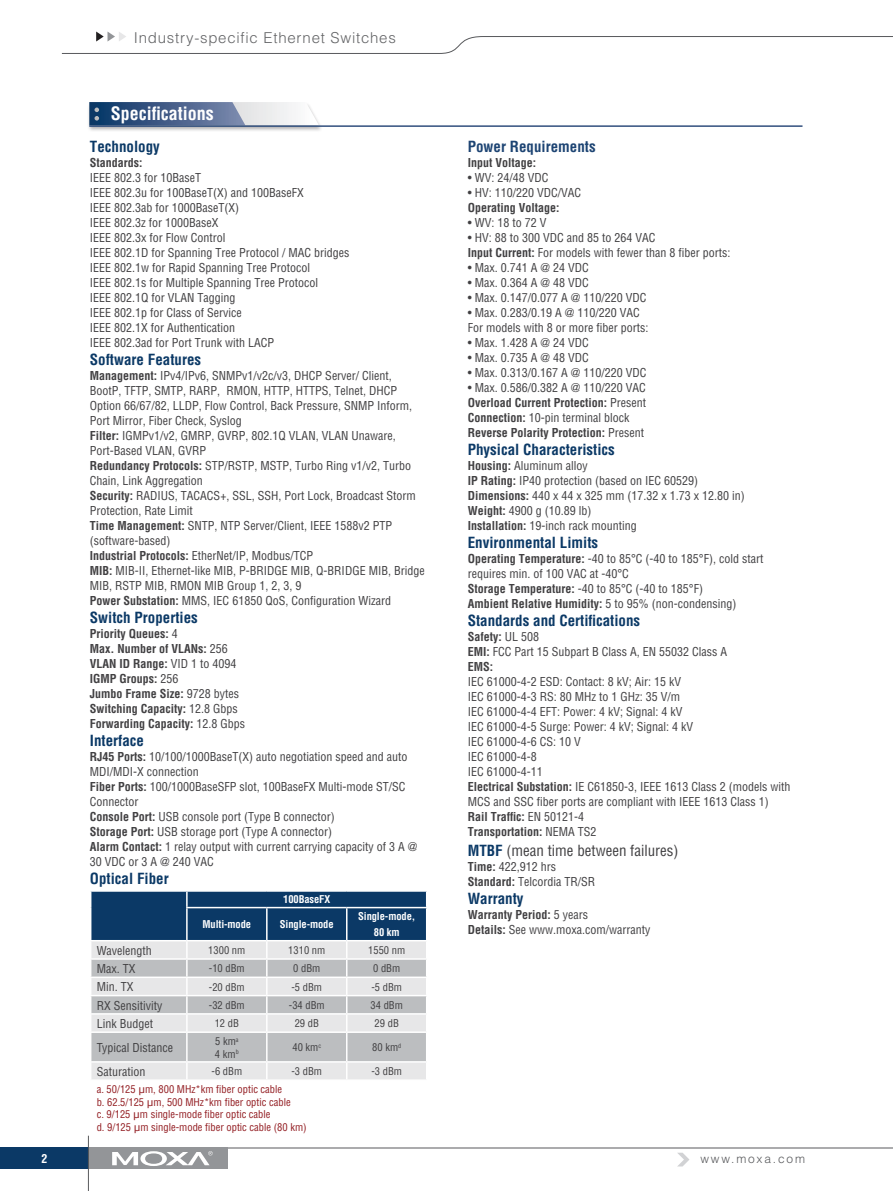
<style>
.page{position:relative;width:893px;height:1191px;background:#fff}
.page>*{position:absolute;margin:0;border:0;box-sizing:border-box;transform-origin:0 0}
.t1{font:700 condensed 18px "Helvetica";color:#fff}
.t2{font:700 condensed 15px "Helvetica";color:#0b3966}
.t3{font:300 15px "Helvetica";letter-spacing:.05em;color:#636466}
.t4{font:condensed 15px "Helvetica";color:#414042}
.t5{font:700 condensed 15px "Helvetica";color:#1d4473}
.t6{font:condensed 12px/15px "Helvetica";color:#414042}
.t7{font:700 condensed 12px/15px "Helvetica";color:#414042}
.t8{font:300 12px "Helvetica";letter-spacing:.15em;color:#58595c}
.t9{font:700 condensed 12px "Helvetica";color:#fff}
.t10{font:condensed 10.5px/12.6px "Helvetica";color:#931e23}
.t11{font:condensed 10.5px/12.6px "Helvetica";color:#414042}
.t12{font:700 condensed 10.5px/16.5px "Helvetica";letter-spacing:-.01em;color:#fff;text-align:center}
.s1{font-weight:700}
.s2{font-weight:400}
.s3{font-family:"Verdana";font-stretch:normal}
.s4{font-weight:700;color:#0b3966}
</style>
<div class="page">
<svg style="left:61px;top:32px;width:832px;height:22px"></svg>
<hr style="left:0;top:1147px;width:893px;height:1px;background:#58595c">
<div style="left:0;top:1147px;width:90px;height:22px;background:#0b3966"></div>
<div style="left:90px;top:1147px;width:138px;height:22px;background:#939598"></div>
<svg style="left:112px;top:1151px;width:101px;height:15px"></svg>
<hr style="left:88px;top:1135px;width:1px;height:56px;background:#5a5b5d">
<svg style="left:678px;top:1152px;width:11px;height:14px"></svg>
<div style="left:87px;top:102px;width:237px;height:31px;background:#221f20;opacity:.35"></div>
<svg style="left:89px;top:102px;width:230px;height:23px"></svg>
<hr style="left:89px;top:125px;width:713px;height:2px;background:#32507e">
<svg style="left:90px;top:891px;width:337px;height:188px;background:#a4b0bc"></svg>
<hr style="left:90px;top:907px;width:1px;height:33px;background:#fff">
<hr style="left:186px;top:908px;width:2px;height:32px;background:#fff">
<hr style="left:90px;top:940px;width:97px;height:1px;background:#fff">
<hr style="left:266px;top:908px;width:2px;height:32px;background:#fff">
<hr style="left:346px;top:908px;width:1px;height:32px;background:#fff">
<hr style="left:426px;top:908px;width:1px;height:32px;background:#fff">
<p class="t3" style="left:134px;top:29px;width:263px">Industry-specific Ethernet Switches</p>
<h1 class="t1" style="left:111px;top:103px;width:104px">Specifications</h1>
<p class="t2" style="left:90px;top:137px;width:71px">Technology</p>
<p class="t7" style="left:90px;top:155px;width:54px">Standards:</p>
<p class="t6" style="left:90px;top:170px;width:261px">IEEE 802.3 for 10BaseT<br>IEEE 802.3u for 100BaseT(X) and 100BaseFX<br>IEEE 802.3ab for 1000BaseT(X)<br>IEEE 802.3z for 1000BaseX<br>IEEE 802.3x for Flow Control<br>IEEE 802.1D for Spanning Tree Protocol / MAC bridges IEEE 802.1w for Rapid Spanning Tree Protocol<br>IEEE 802.1s for Multiple Spanning Tree Protocol<br>IEEE 802.1Q for VLAN Tagging<br>IEEE 802.1p for Class of Service<br>IEEE 802.1X for Authentication<br>IEEE 802.3ad for Port Trunk with LACP</p>
<p class="t2" style="left:90px;top:350px;width:113px">Software Features</p>
<p class="t6" style="left:90px;top:368px;width:336px"><span class="s1">Management:</span> IPv4/IPv6, SNMPv1/v2c/v3, DHCP Server/ Client, BootP, TFTP, SMTP, RARP, RMON, HTTP, HTTPS, Telnet, DHCP Option 66/67/82, LLDP, Flow Control, Back Pressure, SNMP Inform, Port Mirror, Fiber Check, Syslog<br><span class="s1">Filter:</span> IGMPv1/v2, GMRP, GVRP, 802.1Q VLAN, VLAN Unaware, Port-Based VLAN, GVRP<br><span class="s1">Redundancy Protocols:</span> STP/RSTP, MSTP, Turbo Ring v1/v2, Turbo Chain, Link Aggregation<br><span class="s1">Security:</span> RADIUS, TACACS+, SSL, SSH, Port Lock, Broadcast Storm Protection, Rate Limit<br><span class="s1">Time Management:</span> SNTP, NTP Server/Client, IEEE 1588v2 PTP (software-based)<br><span class="s1">Industrial Protocols:</span> EtherNet/IP, Modbus/TCP<br><span class="s1">MIB:</span> MIB-II, Ethernet-like MIB, P-BRIDGE MIB, Q-BRIDGE MIB, Bridge MIB, RSTP MIB, RMON MIB Group 1, 2, 3, 9<br><span class="s1">Power Substation:</span> MMS, IEC 61850 QoS, Configuration Wizard</p>
<p class="t2" style="left:90px;top:608px;width:109px">Switch Properties</p>
<p class="t7" style="left:90px;top:626px;width:157px">Priority Queues: <span class="s2">4<br></span>Max. Number of VLANs: <span class="s2">256<br></span>VLAN ID Range: <span class="s2">VID 1 to 4094<br></span>IGMP Groups: <span class="s2">256<br></span>Jumbo Frame Size: <span class="s2">9728 bytes<br></span>Switching Capacity: <span class="s2">12.8 Gbps<br></span>Forwarding Capacity: <span class="s2">12.8 Gbps</span></p>
<p class="t2" style="left:90px;top:731px;width:56px">Interface</p>
<p class="t6" style="left:90px;top:749px;width:329px"><span class="s1">RJ45 Ports:</span> 10/100/1000BaseT(X) auto negotiation speed and auto MDI/MDI-X connection<br><span class="s1">Fiber Ports:</span> 100/1000BaseSFP slot, 100BaseFX Multi-mode ST/SC Connector<br><span class="s1">Console Port:</span> USB console port (Type B connector)<br><span class="s1">Storage Port:</span> USB storage port (Type A connector)<br><span class="s1">Alarm Contact:</span> 1 relay output with current carrying capacity of 3 A @ 30 VDC or 3 A @ 240 VAC</p>
<p class="t2" style="left:90px;top:869px;width:80px">Optical Fiber</p>
<p class="t12" style="left:283px;top:891px;width:48px">100BaseFX</p>
<p class="t12" style="left:203px;top:916px;width:50px">Multi-mode</p>
<p class="t12" style="left:280px;top:916px;width:55px">Single-mode</p>
<p class="t12" style="left:358px;top:907px;width:59px">Single-mode,<br>80 km</p>
<p class="t6" style="left:97px;top:942px;width:57px">Wavelength</p>
<p class="t11" style="left:208px;top:943px;width:39px">1300 nm</p>
<p class="t11" style="left:288px;top:943px;width:39px">1310 nm</p>
<p class="t11" style="left:368px;top:943px;width:39px">1550 nm</p>
<p class="t6" style="left:97px;top:961px;width:40px">Max. TX</p>
<p class="t11" style="left:209px;top:962px;width:37px">-10 dBm</p>
<p class="t11" style="left:293px;top:962px;width:29px">0 dBm</p>
<p class="t11" style="left:373px;top:962px;width:29px">0 dBm</p>
<p class="t6" style="left:97px;top:979px;width:38px">Min. TX</p>
<p class="t11" style="left:209px;top:980px;width:37px">-20 dBm</p>
<p class="t11" style="left:291px;top:980px;width:32px">-5 dBm</p>
<p class="t11" style="left:371px;top:980px;width:32px">-5 dBm</p>
<p class="t6" style="left:97px;top:997px;width:67px">RX Sensitivity</p>
<p class="t11" style="left:209px;top:998px;width:37px">-32 dBm</p>
<p class="t11" style="left:289px;top:998px;width:37px">-34 dBm</p>
<p class="t11" style="left:371px;top:998px;width:34px">34 dBm</p>
<p class="t6" style="left:97px;top:1015px;width:58px">Link Budget</p>
<p class="t11" style="left:215px;top:1017px;width:26px">12 dB</p>
<p class="t11" style="left:295px;top:1017px;width:26px">29 dB</p>
<p class="t11" style="left:375px;top:1017px;width:26px">29 dB</p>
<p class="t6" style="left:97px;top:1039px;width:78px">Typical Distance</p>
<p class="t11" style="left:215px;top:1034px;width:25px">5 km<sup>a<br></sup>4 km<sup>b</sup></p>
<p class="t11" style="left:292px;top:1041px;width:30px">40 km<sup>c</sup></p>
<p class="t11" style="left:372px;top:1041px;width:31px">80 km<sup>d</sup></p>
<p class="t6" style="left:97px;top:1063px;width:50px">Saturation</p>
<p class="t11" style="left:212px;top:1065px;width:32px">-6 dBm</p>
<p class="t11" style="left:291px;top:1065px;width:32px">-3 dBm</p>
<p class="t11" style="left:371px;top:1065px;width:32px">-3 dBm</p>
<p class="t10" style="left:97px;top:1082px;width:211px">a. 50/125 <span class="s3">µ</span>m, 800 MHz*km fiber optic cable<br>b. 62.5/125 <span class="s3">µ</span>m, 500 MHz*km fiber optic cable<br>c. 9/125 <span class="s3">µ</span>m single-mode fiber optic cable<br>d. 9/125 <span class="s3">µ</span>m single-mode fiber optic cable (80 km)</p>
<p class="t5" style="left:468px;top:137px;width:129px">Power Requirements</p>
<p class="t7" style="left:468px;top:155px;width:70px">Input Voltage:</p>
<p class="t6" style="left:468px;top:170px;width:82px">• WV: 24/48 VDC</p>
<p class="t6" style="left:468px;top:185px;width:115px">• HV: 110/220 VDC/VAC</p>
<p class="t7" style="left:468px;top:200px;width:93px">Operating Voltage:</p>
<p class="t6" style="left:468px;top:215px;width:80px">• WV: 18 to 72 V</p>
<p class="t6" style="left:468px;top:230px;width:264px">• HV: 88 to 300 VDC and 85 to 264 VAC<br><span class="s1">Input Current:</span> For models with fewer than 8 fiber ports:</p>
<p class="t6" style="left:468px;top:260px;width:122px">• Max. 0.741 A @ 24 VDC</p>
<p class="t6" style="left:468px;top:275px;width:122px">• Max. 0.364 A @ 48 VDC</p>
<p class="t6" style="left:468px;top:290px;width:180px">• Max. 0.147/0.077 A @ 110/220 VDC</p>
<p class="t6" style="left:468px;top:305px;width:182px">• Max. 0.283/0.19 A @ 110/220 VAC<br>For models with 8 or more fiber ports:</p>
<p class="t6" style="left:468px;top:335px;width:122px">• Max. 1.428 A @ 24 VDC</p>
<p class="t6" style="left:468px;top:350px;width:122px">• Max. 0.735 A @ 48 VDC</p>
<p class="t6" style="left:468px;top:365px;width:180px">• Max. 0.313/0.167 A @ 110/220 VDC</p>
<p class="t7" style="left:468px;top:380px;width:180px"><span class="s2">• Max. 0.586/0.382 A @ 110/220 VAC </span>Overload Current Protection: <span class="s2">Present </span>Connection: <span class="s2">10-pin terminal block </span>Reverse Polarity Protection: <span class="s2">Present</span></p>
<p class="t2" style="left:468px;top:440px;width:149px">Physical Characteristics</p>
<p class="t6" style="left:468px;top:458px;width:278px"><span class="s1">Housing:</span> Aluminum alloy<br><span class="s1">IP Rating:</span> IP40 protection (based on IEC 60529)<br><span class="s1">Dimensions:</span> 440 x 44 x 325 mm (17.32 x 1.73 x 12.80 in)<br><span class="s1">Weight:</span> 4900 g (10.89 lb)<br><span class="s1">Installation:</span> 19-inch rack mounting</p>
<p class="t2" style="left:468px;top:533px;width:132px">Environmental Limits</p>
<p class="t6" style="left:468px;top:551px;width:297px"><span class="s1">Operating Temperature:</span> -40 to 85°C (-40 to 185°F), cold start requires min. of 100 VAC at -40°C<br><span class="s1">Storage Temperature:</span> -40 to 85°C (-40 to 185°F)<br><span class="s1">Ambient Relative Humidity:</span> 5 to 95% (non-condensing)</p>
<p class="t2" style="left:468px;top:611px;width:174px">Standards and Certifications</p>
<p class="t6" style="left:468px;top:629px;width:261px"><span class="s1">Safety:</span> UL 508<br><span class="s1">EMI:</span> FCC Part 15 Subpart B Class A, EN 55032 Class A<br><span class="s1">EMS:</span></p>
<p class="t6" style="left:468px;top:674px;width:324px">IEC 61000-4-2 ESD: Contact: 8 kV; Air: 15 kV<br>IEC 61000-4-3 RS: 80 MHz to 1 GHz: 35 V/m<br>IEC 61000-4-4 EFT: Power: 4 kV; Signal: 4 kV<br>IEC 61000-4-5 Surge: Power: 4 kV; Signal: 4 kV<br>IEC 61000-4-6 CS: 10 V<br>IEC 61000-4-8<br>IEC 61000-4-11<br><span class="s1">Electrical Substation:</span> IE C61850-3, IEEE 1613 Class 2 (models with MCS and SSC fiber ports are compliant with IEEE 1613 Class 1)<br><span class="s1">Rail Traffic:</span> EN 50121-4<br><span class="s1">Transportation:</span> NEMA TS2</p>
<p class="t4" style="left:468px;top:841px;width:212px"><span class="s4">MTBF</span> (mean time between failures)</p>
<p class="t6" style="left:468px;top:858px;width:129px"><span class="s1">Time:</span> 422,912 hrs<br><span class="s1">Standard:</span> Telcordia TR/SR</p>
<p class="t2" style="left:468px;top:889px;width:57px">Warranty</p>
<p class="t6" style="left:468px;top:906px;width:184px"><span class="s1">Warranty Period:</span> 5 years<br><span class="s1">Details:</span> See www.moxa.com/warranty</p>
<p class="t9" style="left:41px;top:1151px;width:7px">2</p>
<p class="t8" style="left:700px;top:1151px;width:106px">www.moxa.com</p>
</div>
